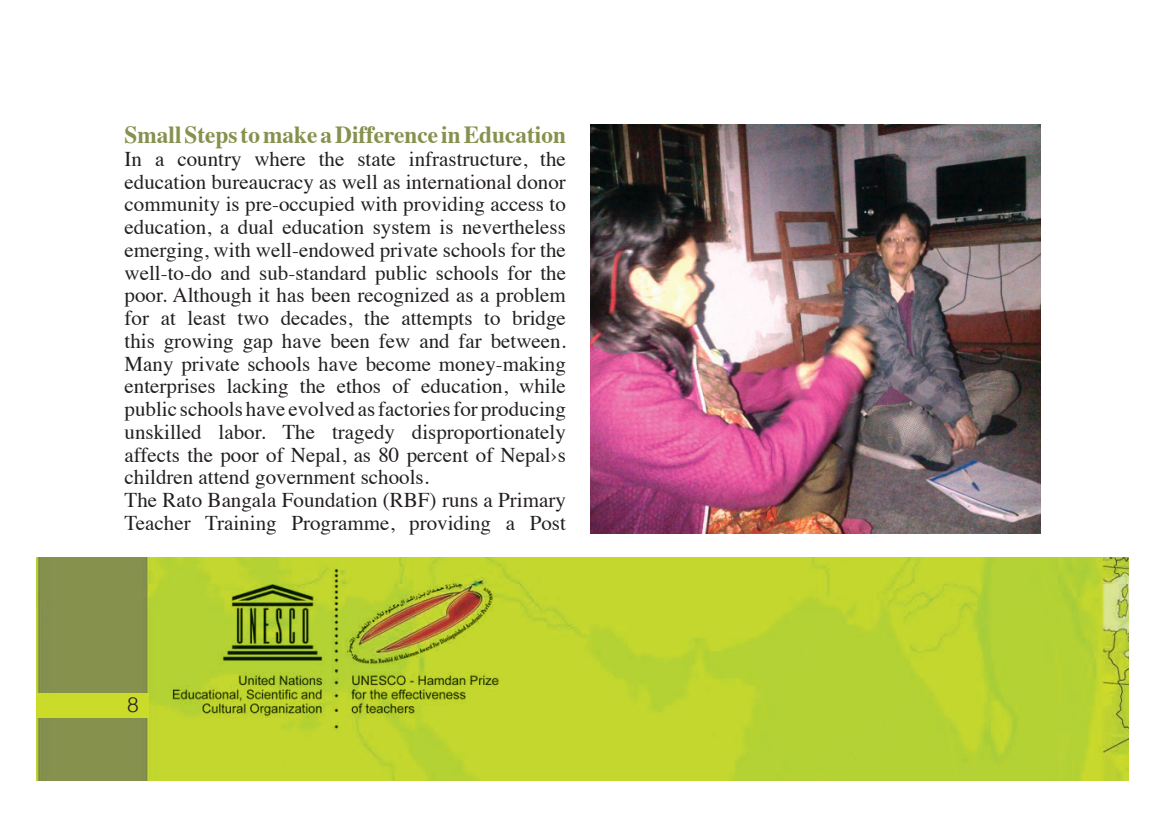
<style>
.page{position:relative;width:1165px;height:818px;background:#fff}
.page>*{position:absolute;margin:0;border:0;box-sizing:border-box;transform-origin:0 0}
.text_english{font:700 24.5px "Times";color:#85914d;scale:.95 1}
.text_english-2{font:21px/22.8px "Times";color:#231f20;text-align:justify}
.t1{font:300 21px "Helvetica";color:#231f20}
</style>
<div class="page">
<img style="left:37px;top:557px;width:1091px;height:223px">
<div style="left:37px;top:693px;width:112px;height:25px;background:#cadb2a"></div>
<img style="left:591px;top:125px;width:449px;height:408px">
<p class="text_english" style="left:125px;top:111px;width:466px">Small Steps to make a Difference in Education</p>
<p class="text_english-2" style="left:125px;top:145px;width:443px">In a country where the state infrastructure, the education bureaucracy as well as international donor community is pre-occupied with providing access to education, a dual education system is nevertheless emerging, with well-endowed private schools for the well-to-do and sub-standard public schools for the poor. Although it has been recognized as a problem for at least two decades, the attempts to bridge this growing gap have been few and far between.<br>Many private schools have become money-making enterprises lacking the ethos of education, while public schools have evolved as factories for producing unskilled labor. The tragedy disproportionately affects the poor of Nepal, as 80 percent of Nepal›s children attend government schools.</p>
<p class="text_english-2" style="left:125px;top:487px;width:443px">The Rato Bangala Foundation (RBF) runs a Primary<br>Teacher Training Programme, providing a Post</p>
<p class="t1" style="left:127px;top:688px;width:13px">8</p>
</div>
